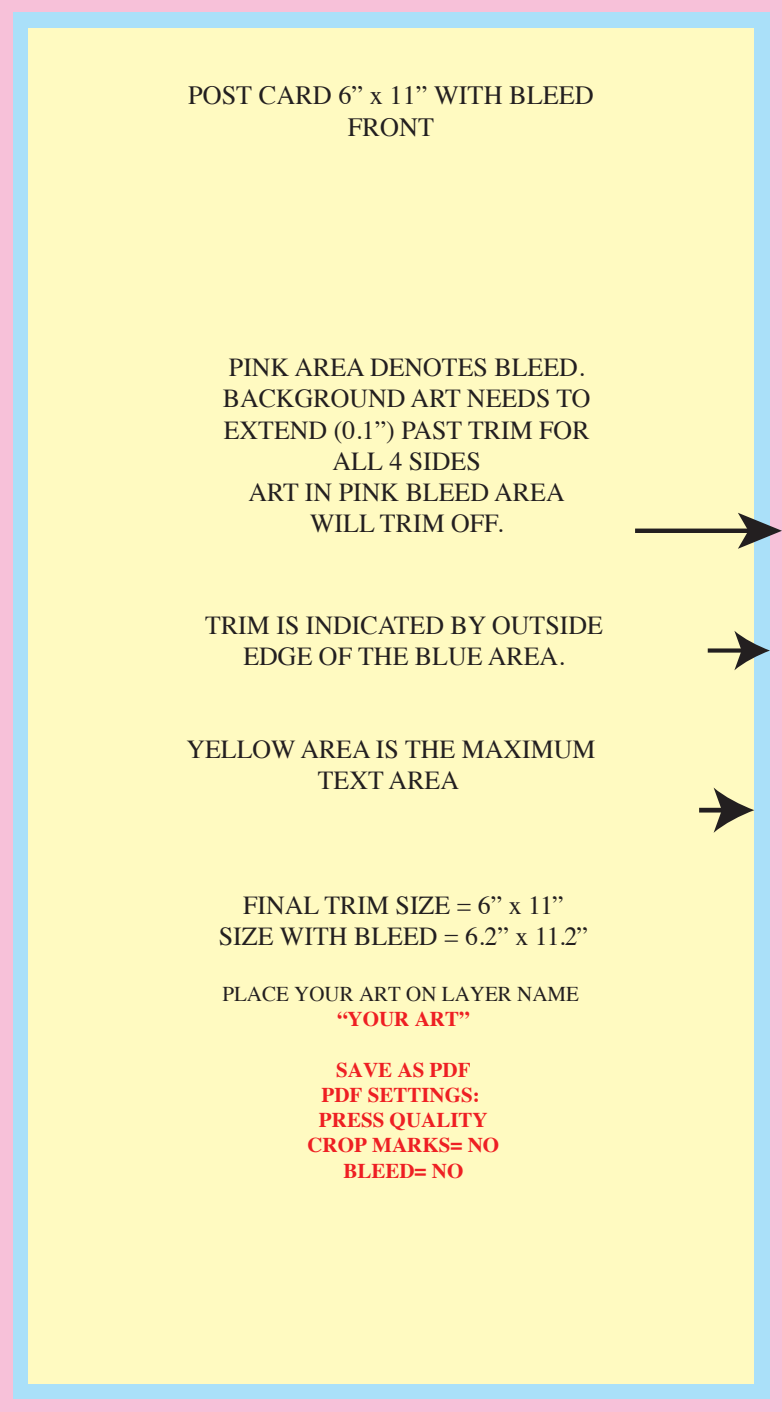
<style>
.page{position:relative;width:782px;height:1412px;background:#fff}
.page>*{position:absolute;margin:0;border:0;box-sizing:border-box;transform-origin:0 0}
.t1{font:26.25px/31.5px "Times";color:#231f20;text-align:center}
.t2{font:25.9px/31px "Times";color:#231f20;text-align:center}
.t3{font:700 21px/25.2px "Times";color:#ee1f23;text-align:center}
.t4{font:21px "Times";color:#231f20}
</style>
<div class="page">
<div style="left:0;top:0;width:781px;height:1411px;background:#f7c1d9"></div>
<div style="left:13px;top:13px;width:756px;height:1386px;background:#aae0f9"></div>
<div style="left:28px;top:28px;width:725px;height:1355px;background:#fffac1"></div>
<svg style="left:707px;top:648px;width:27px;height:4px"></svg>
<svg style="left:734px;top:630px;width:35px;height:40px"></svg>
<div style="left:698px;top:807px;width:27px;height:5px;background:#231f20"></div>
<svg style="left:713px;top:787px;width:41px;height:45px"></svg>
<div style="left:634px;top:528px;width:116px;height:5px;background:#231f20"></div>
<svg style="left:737px;top:512px;width:44px;height:36px"></svg>
<p class="t1" style="left:188px;top:77px;width:407px">POST CARD 6” x 11” WITH BLEED<br>FRONT</p>
<p class="t2" style="left:223px;top:350px;width:369px">PINK AREA DENOTES BLEED.<br>BACKGROUND ART NEEDS TO<br>EXTEND (0.1”) PAST TRIM FOR<br>ALL 4 SIDES<br>ART IN PINK BLEED AREA<br>WILL TRIM OFF.</p>
<p class="t2" style="left:205px;top:607px;width:399px">TRIM IS INDICATED BY OUTSIDE<br>EDGE OF THE BLUE AREA.</p>
<p class="t2" style="left:186px;top:732px;width:410px">YELLOW AREA IS THE MAXIMUM<br>TEXT AREA</p>
<p class="t2" style="left:219px;top:887px;width:370px">FINAL TRIM SIZE = 6” x 11”<br>SIZE WITH BLEED = 6.2” x 11.2”</p>
<p class="t4" style="left:222px;top:974px;width:358px">PLACE YOUR ART ON LAYER NAME</p>
<p class="t3" style="left:337px;top:1004px;width:134px">“YOUR ART”</p>
<p class="t3" style="left:307px;top:1054px;width:193px">SAVE AS PDF<br>PDF SETTINGS:<br>PRESS QUALITY<br>CROP MARKS= NO<br>BLEED= NO</p>
</div>
